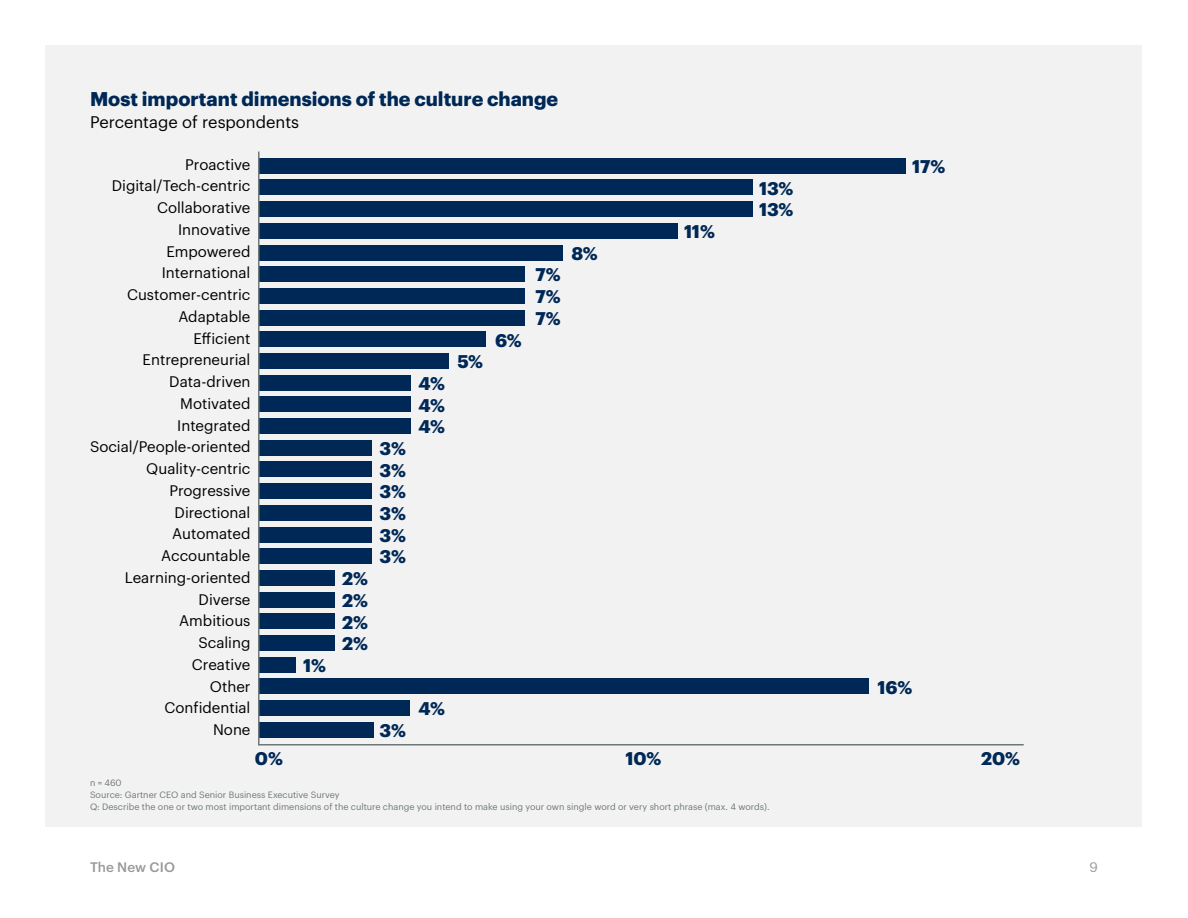
<style>
.page{position:relative;width:1188px;height:918px;background:#fff}
.page>*{position:absolute;margin:0;border:0;box-sizing:border-box;transform-origin:0 0}
.t1{font:700 19.5px "Graphik";color:#002856}
.t2{font:700 18px/21.8px "Graphik";color:#002856;text-align:justify}
.t3{font:16.5px "Graphik";color:#000}
.t4{font:15px/21.8px "Graphik";color:#000;text-align:right}
.t5{font:500 13.5px "Graphik";letter-spacing:.01em;color:#999}
.t6{font:13.5px "Graphik";color:#999}
.t7{font:9px/12px "Graphik";color:#6f7878}
</style>
<div class="page">
<div style="left:46px;top:46px;width:1096px;height:781px;background:#f2f2f2"></div>
<div style="left:259px;top:158px;width:647px;height:16px;background:#002856"></div>
<div style="left:259px;top:678px;width:609px;height:16px;background:#002856"></div>
<div style="left:259px;top:180px;width:494px;height:15px;background:#002856"></div>
<div style="left:259px;top:201px;width:494px;height:16px;background:#002856"></div>
<div style="left:259px;top:223px;width:419px;height:16px;background:#002856"></div>
<div style="left:259px;top:245px;width:303px;height:15px;background:#002856"></div>
<div style="left:259px;top:266px;width:266px;height:16px;background:#002856"></div>
<div style="left:259px;top:288px;width:266px;height:16px;background:#002856"></div>
<div style="left:259px;top:310px;width:266px;height:15px;background:#002856"></div>
<div style="left:259px;top:331px;width:227px;height:16px;background:#002856"></div>
<div style="left:259px;top:353px;width:189px;height:16px;background:#002856"></div>
<div style="left:259px;top:375px;width:152px;height:16px;background:#002856"></div>
<div style="left:259px;top:396px;width:152px;height:16px;background:#002856"></div>
<div style="left:259px;top:418px;width:152px;height:16px;background:#002856"></div>
<div style="left:259px;top:700px;width:151px;height:16px;background:#002856"></div>
<div style="left:259px;top:440px;width:113px;height:16px;background:#002856"></div>
<div style="left:259px;top:462px;width:113px;height:15px;background:#002856"></div>
<div style="left:259px;top:483px;width:113px;height:16px;background:#002856"></div>
<div style="left:259px;top:505px;width:113px;height:16px;background:#002856"></div>
<div style="left:259px;top:527px;width:113px;height:15px;background:#002856"></div>
<div style="left:259px;top:548px;width:113px;height:16px;background:#002856"></div>
<div style="left:259px;top:722px;width:115px;height:16px;background:#002856"></div>
<div style="left:259px;top:570px;width:75px;height:16px;background:#002856"></div>
<div style="left:259px;top:592px;width:75px;height:15px;background:#002856"></div>
<div style="left:259px;top:613px;width:75px;height:16px;background:#002856"></div>
<div style="left:259px;top:635px;width:75px;height:16px;background:#002856"></div>
<div style="left:259px;top:657px;width:37px;height:16px;background:#002856"></div>
<hr style="left:259px;top:744px;width:765px;height:2px;background:#6f7878">
<hr style="left:258px;top:152px;width:2px;height:594px;background:#6f7878">
<h1 class="t1" style="left:90px;top:84px;width:470px">Most important dimensions of the culture change</h1>
<p class="t3" style="left:90px;top:110px;width:211px">Percentage of respondents</p>
<p class="t4" style="left:90px;top:152px;width:162px">Proactive<br>Digital/Tech-centric<br>Collaborative<br>Innovative<br>Empowered<br>International<br>Customer-centric<br>Adaptable<br>Efficient<br>Entrepreneurial<br>Data-driven<br>Motivated<br>Integrated<br>Social/People-oriented<br>Quality-centric<br>Progressive<br>Directional<br>Automated<br>Accountable<br>Learning-oriented<br>Diverse<br>Ambitious<br>Scaling<br>Creative<br>Other<br>Confidential<br>None</p>
<p class="t2" style="left:303px;top:653px;width:24px">1%</p>
<p class="t2" style="left:342px;top:566px;width:27px">2% 2% 2% 2%</p>
<p class="t2" style="left:380px;top:436px;width:28px">3% 3% 3% 3% 3% 3%</p>
<p class="t2" style="left:418px;top:371px;width:28px">4% 4% 4%</p>
<p class="t2" style="left:458px;top:349px;width:27px">5%</p>
<p class="t2" style="left:495px;top:328px;width:28px">6%</p>
<p class="t2" style="left:536px;top:262px;width:27px">7% 7% 7%</p>
<p class="t2" style="left:380px;top:718px;width:28px">3%</p>
<p class="t2" style="left:418px;top:696px;width:28px">4%</p>
<p class="t2" style="left:572px;top:241px;width:28px">8%</p>
<p class="t2" style="left:684px;top:219px;width:32px">11%</p>
<p class="t2" style="left:759px;top:176px;width:36px">13%<br>13%</p>
<p class="t2" style="left:912px;top:154px;width:35px">17%</p>
<p class="t2" style="left:878px;top:675px;width:36px">16%</p>
<p class="t2" style="left:255px;top:746px;width:29px">0%</p>
<p class="t2" style="left:625px;top:746px;width:38px">10%</p>
<p class="t2" style="left:981px;top:746px;width:40px">20%</p>
<p class="t7" style="left:90px;top:776px;width:681px">n = 460<br>Source: Gartner CEO and Senior Business Executive Survey<br>Q: Describe the one or two most important dimensions of the culture change you intend to make using your own single word or very short phrase (max. 4 words).</p>
<p class="t5" style="left:90px;top:857px;width:86px">The New CIO</p>
<p class="t6" style="left:1090px;top:857px;width:10px">9</p>
</div>
